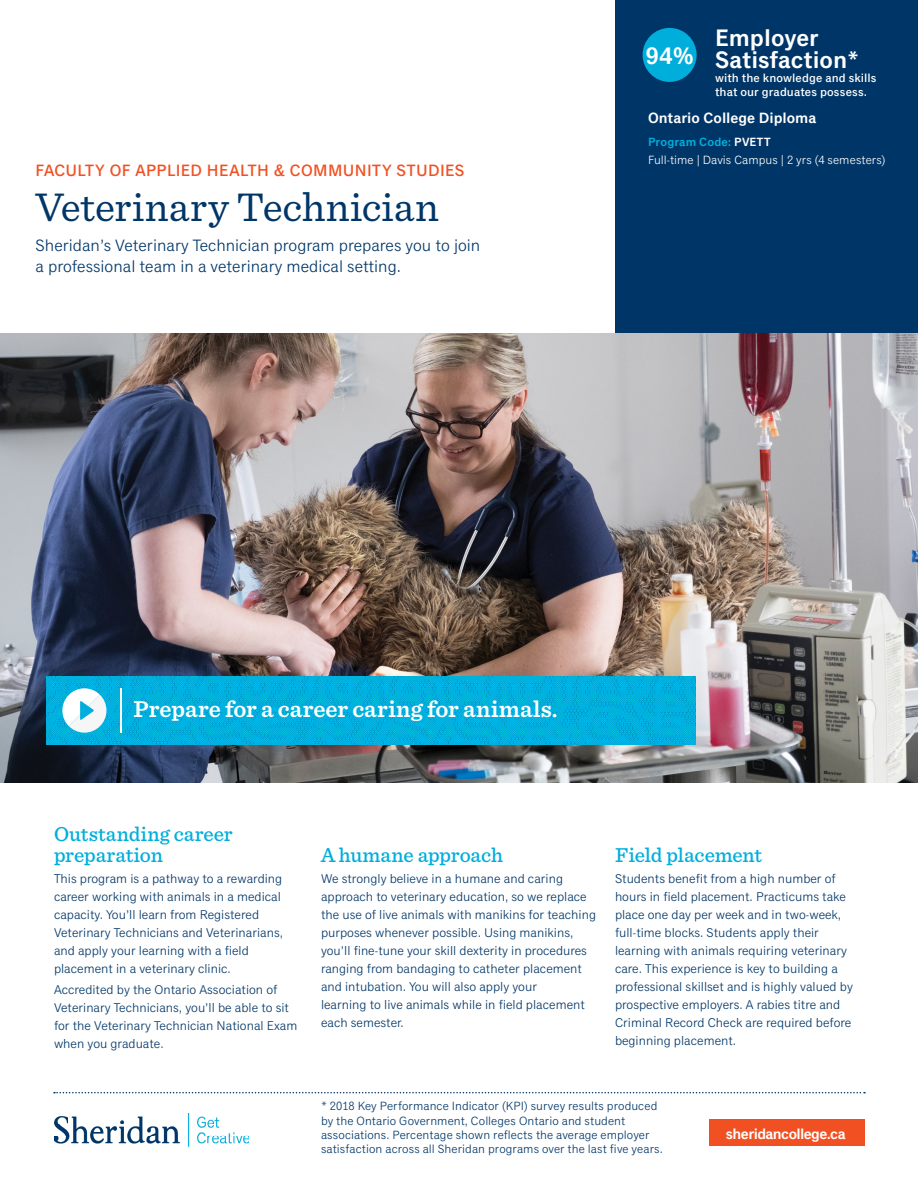
<style>
.page{position:relative;width:918px;height:1188px;background:#fff}
.page>*{position:absolute;margin:0;border:0;box-sizing:border-box;transform-origin:0 0}
.t1{font:42px "Sentinel";color:#003667}
.p_benefit-statement{font:600 24px "Sentinel";color:#fff}
.program_rating_title{font:600 24px/21.6px "Classic Grotesque Pro";color:#fff}
.program_rating{font:600 24px "Classic Grotesque Pro";color:#fff}
.t2{font:500 21px/21px "Sentinel";color:#00aedc}
.p_header-intro{font:16.5px/21px "Classic Grotesque Pro";color:#003667}
.h2_faculty{font:500 16.5px "Classic Grotesque Pro";letter-spacing:.02em;color:#f15122}
.p_meta_credential{font:600 15px "Classic Grotesque Pro";color:#fff}
.p_meta_credential-2{font:600 15px "Classic Grotesque Pro";letter-spacing:-.04em;color:#fff}
.t3{font:12.75px/18px "Classic Grotesque Pro";color:#003667}
.p_admissions{font:12px/14.2px "Classic Grotesque Pro";letter-spacing:.005em;color:#003667}
.program_rating_subti{font:500 12px/14.2px "Classic Grotesque Pro";letter-spacing:.01em;color:#fff}
.p_meta_small{font:12px "Classic Grotesque Pro";letter-spacing:.005em;color:#fff}
.p_meta_attributes{font:600 12px "Classic Grotesque Pro";letter-spacing:.015em;color:#00aedc}
.s1{color:#fff}
</style>
<div class="page">
<div style="left:615px;top:0;width:303px;height:365px;background:#003667"></div>
<img style="left:54px;top:1114px;width:195px;height:33px">
<svg style="left:54px;top:1092px;width:811px;height:1px"></svg>
<div style="left:710px;top:1120px;width:155px;height:26px;background:#f15122"></div>
<img style="left:0;top:333px;width:918px;height:450px">
<img style="left:46px;top:676px;width:649px;height:69px">
<hr style="left:120px;top:688px;width:2px;height:45px;background:#fff">
<svg style="left:62px;top:688px;width:44px;height:45px"></svg>
<div style="left:643px;top:28px;width:54px;height:54px;background:#00aedc;border-radius:50%"></div>
<p class="h2_faculty" style="left:36px;top:161px;width:430px">FACULTY OF APPLIED HEALTH &amp; COMMUNITY STUDIES</p>
<p class="t1" style="left:36px;top:176px;width:405px">Veterinary Technician</p>
<p class="p_header-intro" style="left:36px;top:235px;width:446px">Sheridan’s Veterinary Technician program prepares you to join a professional team in a veterinary medical setting.</p>
<p class="program_rating" style="left:645px;top:42px;width:50px">94%</p>
<p class="program_rating_title" style="left:715px;top:29px;width:146px">Employer<br>Satisfaction*</p>
<p class="program_rating_subti" style="left:715px;top:71px;width:163px">with the knowledge and skills that our graduates possess.</p>
<p class="p_meta_credential" style="left:648px;top:109px;width:170px">Ontario College Diploma</p>
<p class="p_meta_attributes" style="left:648px;top:135px;width:124px">Program Code: <span class="s1">PVETT</span></p>
<p class="p_meta_small" style="left:648px;top:153px;width:239px">Full-time | Davis Campus | 2 yrs (4 semesters)</p>
<p class="p_benefit-statement" style="left:134px;top:690px;width:426px">Prepare for a career caring for animals.</p>
<p class="t2" style="left:54px;top:822px;width:180px">Outstanding career preparation</p>
<p class="t3" style="left:54px;top:870px;width:231px">This program is a pathway to a rewarding career working with animals in a medical capacity. You’ll learn from Registered Veterinary Technicians and Veterinarians, and apply your learning with a field placement in a veterinary clinic.</p>
<p class="t3" style="left:54px;top:981px;width:245px">Accredited by the Ontario Association of Veterinary Technicians, you’ll be able to sit for the Veterinary Technician National Exam when you graduate.</p>
<p class="t2" style="left:321px;top:843px;width:184px">A humane approach</p>
<p class="t3" style="left:321px;top:870px;width:277px">We strongly believe in a humane and caring approach to veterinary education, so we replace the use of live animals with manikins for teaching purposes whenever possible. Using manikins, you’ll fine-tune your skill dexterity in procedures ranging from bandaging to catheter placement and intubation. You will also apply your<br>learning to live animals while in field placement each semester.</p>
<p class="t2" style="left:615px;top:843px;width:149px">Field placement</p>
<p class="t3" style="left:615px;top:870px;width:239px">Students benefit from a high number of hours in field placement. Practicums take place one day per week and in two-week, full-time blocks. Students apply their learning with animals requiring veterinary care. This experience is key to building a professional skillset and is highly valued by prospective employers. A rabies titre and Criminal Record Check are required before beginning placement.</p>
<p class="p_admissions" style="left:321px;top:1100px;width:343px">* 2018 Key Performance Indicator (KPI) survey results produced by the Ontario Government, Colleges Ontario and student associations. Percentage shown reflects the average employer satisfaction across all Sheridan programs over the last five years.</p>
<p class="p_meta_credential-2" style="left:726px;top:1125px;width:121px">sheridancollege.ca</p>
</div>
